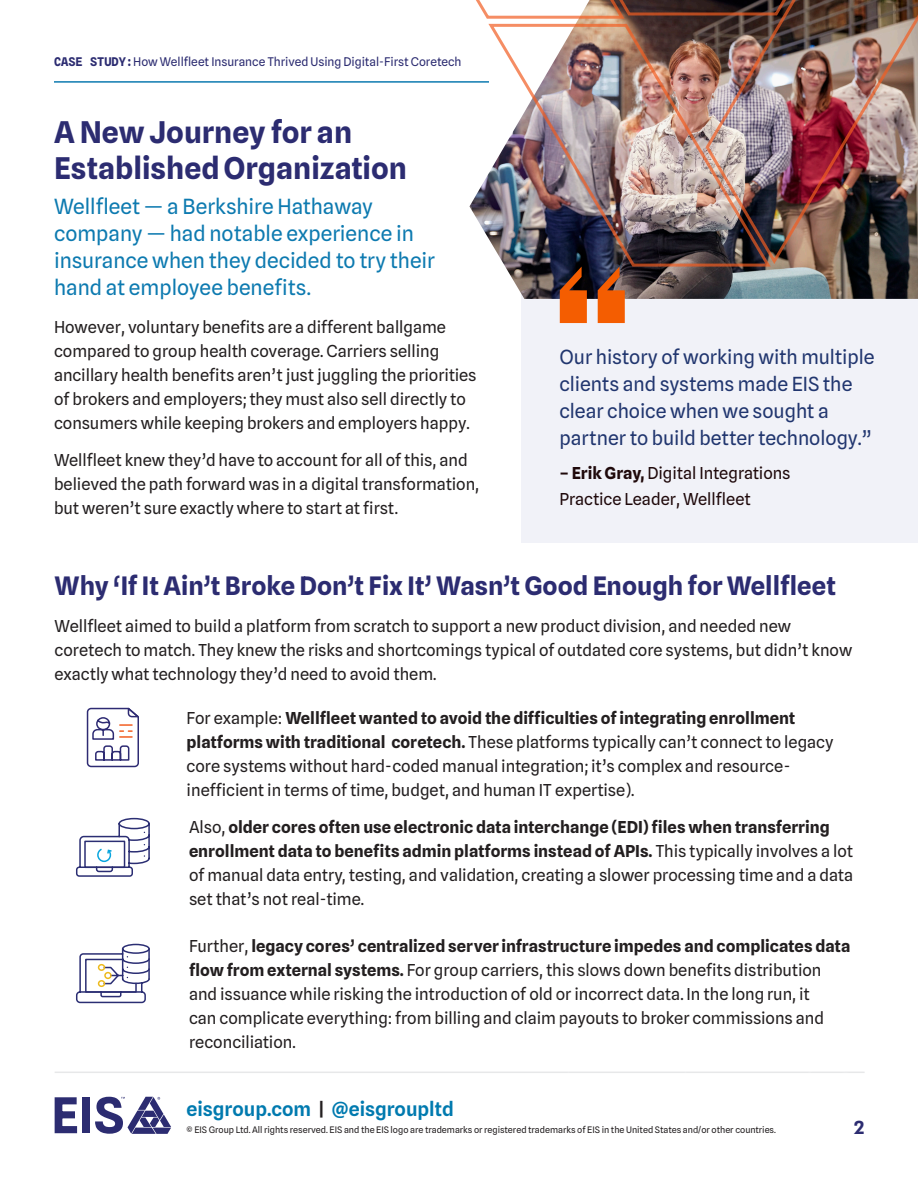
<style>
.page{position:relative;width:918px;height:1188px;background:#fff}
.page>*{position:absolute;margin:0;border:0;box-sizing:border-box;transform-origin:0 0}
.Heading_2{font:700 30px/36px "Spline Sans";color:#2c2c71}
.Heading_2-2{font:700 25.5px "Spline Sans";color:#2c2c71}
.Subheading{font:21px/27px "Spline Sans";color:#0d7ab0}
.Heading_2-3{font:19.5px/27px "Spline Sans";color:#21366f}
.t1{font:600 19.5px "Spline Sans";color:#007aaf}
.t2{font:700 18px "Spline Sans Mono";color:#2c2c71}
.Body{font:16.5px/24px "Spline Sans";color:#231f20}
.Body-2{font:16.5px/25.5px "Spline Sans";color:#1f090b}
.Paragraph_Style_1{font:12px "Spline Sans";color:#2c2c71}
.t3{font:9px "Spline Sans";color:#231f20}
.s1{font-family:"Spline Sans Mono";font-weight:700}
.s2{font-weight:700}
.s3{color:#231f20}
</style>
<div class="page">
<hr style="left:55px;top:1072px;width:810px;height:1px;background:#e7e8e9">
<svg style="left:55px;top:1097px;width:22px;height:36px"></svg>
<div style="left:82px;top:1097px;width:8px;height:36px;background:#2c2c71"></div>
<svg style="left:95px;top:1097px;width:76px;height:37px"></svg>
<hr style="left:54px;top:81px;width:435px;height:2px;background:#0d7ab0">
<div style="left:521px;top:210px;width:397px;height:333px;background:#f1f2f8"></div>
<img style="left:470px;top:21px;width:448px;height:278px">
<img style="left:704px;top:0;width:214px;height:267px">
<img style="left:486px;top:22px;width:286px;height:246px">
<svg style="left:476px;top:0;width:372px;height:21px"></svg>
<svg style="left:76px;top:817px;width:74px;height:60px"></svg>
<div style="left:84px;top:841px;width:41px;height:27px;border:2px solid #2b2e73"></div>
<svg style="left:76px;top:943px;width:74px;height:61px"></svg>
<svg style="left:86px;top:707px;width:53px;height:61px"></svg>
<svg style="left:598px;top:267px;width:27px;height:56px;background:#bf561c"></svg>
<svg style="left:560px;top:267px;width:27px;height:56px;background:#ae460a"></svg>
<p class="Paragraph_Style_1" style="left:54px;top:54px;width:409px"><span class="s1">CASE STUDY:</span>How Wellfleet Insurance Thrived Using Digital-First Coretech</p>
<p class="Heading_2" style="left:54px;top:114px;width:355px">A New Journey for an<br>Established Organization</p>
<p class="Subheading" style="left:54px;top:193px;width:383px">Wellfleet — a Berkshire Hathaway company — had notable experience in insurance when they decided to try their hand at employee benefits.</p>
<p class="Body" style="left:54px;top:315px;width:424px">However, voluntary benefits are a different ballgame compared to group health coverage. Carriers selling ancillary health benefits aren’t just juggling the priorities of brokers and employers; they must also sell directly to consumers while keeping brokers and employers happy.</p>
<p class="Body" style="left:54px;top:448px;width:427px">Wellfleet knew they’d have to account for all of this, and believed the path forward was in a digital transformation, but weren’t sure exactly where to start at first.</p>
<p class="Heading_2-3" style="left:560px;top:343px;width:317px">Our history of working with multiple clients and systems made EIS the clear choice when we sought a partner to build better technology.”</p>
<p class="Body-2" style="left:560px;top:461px;width:233px"><span class="s2">– Erik Gray,</span> Digital Integrations<br>Practice Leader, Wellfleet</p>
<p class="Heading_2-2" style="left:55px;top:570px;width:783px">Why ‘If It Ain’t Broke Don’t Fix It’ Wasn’t Good Enough for Wellfleet</p>
<p class="Body" style="left:55px;top:614px;width:799px">Wellfleet aimed to build a platform from scratch to support a new product division, and needed new coretech to match. They knew the risks and shortcomings typical of outdated core systems, but didn’t know exactly what technology they’d need to avoid them.</p>
<p class="Body" style="left:187px;top:706px;width:648px">For example: <span class="s2">Wellfleet wanted to avoid the difficulties of integrating enrollment platforms with traditional coretech.</span> These platforms typically can’t connect to legacy core systems without hard-coded manual integration; it’s complex and resource&shy;inefficient in terms of time, budget, and human IT expertise).</p>
<p class="Body" style="left:189px;top:815px;width:666px">Also, <span class="s2">older cores often use electronic data interchange (EDI) files when transferring enrollment data to benefits admin platforms instead of APIs.</span> This typically involves a lot of manual data entry, testing, and validation, creating a slower processing time and a data set that’s not real-time.</p>
<p class="Body" style="left:189px;top:934px;width:663px">Further, <span class="s2">legacy cores’ centralized server infrastructure impedes and complicates data flow from external systems.</span> For group carriers, this slows down benefits distribution and issuance while risking the introduction of old or incorrect data. In the long run, it<br>can complicate everything: from billing and claim payouts to broker commissions and reconciliation.</p>
<p class="t1" style="left:187px;top:1096px;width:269px">eisgroup.com <span class="s3">|</span> @eisgroupltd</p>
<p class="t3" style="left:187px;top:1124px;width:591px">© EIS Group Ltd. All rights reserved. EIS and the EIS logo are trademarks or registered trademarks of EIS in the United States and/or other countries.</p>
<p class="t2" style="left:854px;top:1116px;width:12px">2</p>
</div>
